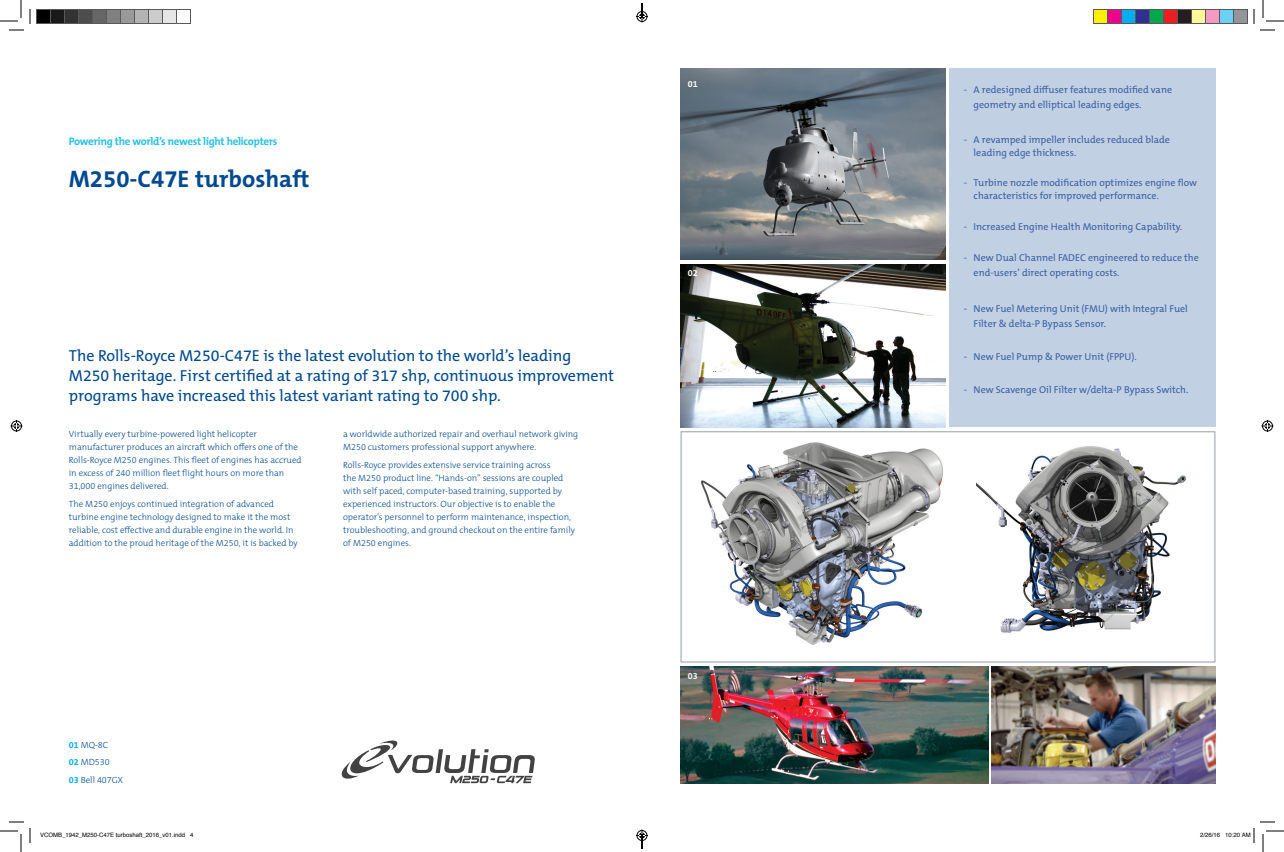
<style>
.page{position:relative;width:1284px;height:852px;background:#fff}
.page>*{position:absolute;margin:0;border:0;box-sizing:border-box;transform-origin:0 0}
.t1{font:700 24px "The Mix B W7";color:#014990}
.t2{font:16px/20px "The Mix B W5 Plain";color:#014990}
.t3{font:700 11px "The Mix B W7";letter-spacing:-.03em;color:#27c1e4}
.t4{font:10px/14.5px "The Mix B W5 Plain";color:#3961a1}
.t5{font:300 9px/13px "The Mix B W3";color:#014990}
.t6{font:700 9px "The Mix B W7";color:#fff}
.t7{font:6px "Helvetica";color:#000}
.s1{font-family:"The Mix B W7";font-weight:700;color:#00aedc}
</style>
<div class="page">
<img style="left:976px;top:435px;width:240px;height:216px">
<div style="left:681px;top:432px;width:534px;height:230px;border:1px solid #94a0a9"></div>
<img style="left:681px;top:69px;width:264px;height:191px">
<img style="left:991px;top:666px;width:224px;height:117px">
<div style="left:949px;top:69px;width:266px;height:358px;background:#c2d0e4"></div>
<img style="left:681px;top:666px;width:307px;height:117px">
<img style="left:681px;top:264px;width:264px;height:164px">
<img style="left:701px;top:442px;width:243px;height:203px">
<svg style="left:342px;top:740px;width:193px;height:43px"></svg>
<svg style="left:0;top:0;width:31px;height:31px"></svg>
<svg style="left:0;top:821px;width:31px;height:31px"></svg>
<svg style="left:1253px;top:0;width:31px;height:31px"></svg>
<svg style="left:10px;top:420px;width:12px;height:12px"></svg>
<svg style="left:1262px;top:420px;width:12px;height:12px"></svg>
<div style="left:36px;top:10px;width:14px;height:14px;background:#000"></div>
<div style="left:36px;top:9px;width:15px;height:15px;border:1px solid #595959"></div>
<div style="left:50px;top:10px;width:14px;height:14px;background:#1a1a1a"></div>
<div style="left:50px;top:9px;width:15px;height:15px;border:1px solid #595959"></div>
<div style="left:64px;top:10px;width:14px;height:14px;background:#333"></div>
<div style="left:64px;top:9px;width:15px;height:15px;border:1px solid #595959"></div>
<div style="left:78px;top:10px;width:14px;height:14px;background:#4d4d4d"></div>
<div style="left:78px;top:9px;width:15px;height:15px;border:1px solid #595959"></div>
<div style="left:92px;top:10px;width:14px;height:14px;background:#666"></div>
<div style="left:92px;top:9px;width:15px;height:15px;border:1px solid #595959"></div>
<div style="left:106px;top:10px;width:14px;height:14px;background:#808080"></div>
<div style="left:106px;top:9px;width:15px;height:15px;border:1px solid #595959"></div>
<div style="left:120px;top:10px;width:14px;height:14px;background:#999"></div>
<div style="left:120px;top:9px;width:15px;height:15px;border:1px solid #595959"></div>
<div style="left:134px;top:10px;width:14px;height:14px;background:#b3b3b3"></div>
<div style="left:134px;top:9px;width:15px;height:15px;border:1px solid #595959"></div>
<div style="left:148px;top:10px;width:14px;height:14px;background:#ccc"></div>
<div style="left:148px;top:9px;width:15px;height:15px;border:1px solid #595959"></div>
<div style="left:162px;top:10px;width:14px;height:14px;background:#e6e6e6"></div>
<div style="left:162px;top:9px;width:15px;height:15px;border:1px solid #595959"></div>
<div style="left:176px;top:9px;width:15px;height:15px;border:1px solid #595959"></div>
<div style="left:1094px;top:10px;width:14px;height:14px;background:#fff101"></div>
<div style="left:1093px;top:9px;width:15px;height:15px;border:1px solid #595959"></div>
<div style="left:1108px;top:10px;width:14px;height:14px;background:#ed028c"></div>
<div style="left:1107px;top:9px;width:15px;height:15px;border:1px solid #595959"></div>
<div style="left:1122px;top:10px;width:14px;height:14px;background:#00aeef"></div>
<div style="left:1121px;top:9px;width:15px;height:15px;border:1px solid #595959"></div>
<div style="left:1136px;top:10px;width:14px;height:14px;background:#2e3092"></div>
<div style="left:1135px;top:9px;width:15px;height:15px;border:1px solid #595959"></div>
<div style="left:1150px;top:10px;width:14px;height:14px;background:#00a54f"></div>
<div style="left:1149px;top:9px;width:15px;height:15px;border:1px solid #595959"></div>
<div style="left:1164px;top:10px;width:14px;height:14px;background:#ee1d23"></div>
<div style="left:1163px;top:9px;width:15px;height:15px;border:1px solid #595959"></div>
<div style="left:1178px;top:10px;width:14px;height:14px;background:#231f20"></div>
<div style="left:1177px;top:9px;width:15px;height:15px;border:1px solid #595959"></div>
<div style="left:1192px;top:10px;width:14px;height:14px;background:#fff79a"></div>
<div style="left:1191px;top:9px;width:15px;height:15px;border:1px solid #595959"></div>
<div style="left:1206px;top:10px;width:14px;height:14px;background:#f499c2"></div>
<div style="left:1205px;top:9px;width:15px;height:15px;border:1px solid #595959"></div>
<div style="left:1220px;top:10px;width:14px;height:14px;background:#6bcff6"></div>
<div style="left:1219px;top:9px;width:15px;height:15px;border:1px solid #595959"></div>
<div style="left:1234px;top:10px;width:14px;height:14px;background:#939598"></div>
<div style="left:1233px;top:9px;width:15px;height:15px;border:1px solid #595959"></div>
<svg style="left:1253px;top:821px;width:31px;height:31px"></svg>
<svg style="left:636px;top:3px;width:12px;height:19px"></svg>
<svg style="left:636px;top:830px;width:12px;height:19px"></svg>
<p class="t3" style="left:69px;top:134px;width:210px">Powering the world’s newest light helicopters</p>
<h1 class="t1" style="left:69px;top:164px;width:242px">M250-C47E turboshaft</h1>
<h2 class="t2" style="left:69px;top:346px;width:547px">The Rolls-Royce M250-C47E is the latest evolution to the world’s leading<br>M250 heritage. First certified at a rating of 317 shp, continuous improvement programs have increased this latest variant rating to 700 shp.</h2>
<p class="t5" style="left:69px;top:427px;width:234px">Virtually every turbine-powered light helicopter manufacturer produces an aircraft which offers one of the Rolls-Royce M250 engines. This fleet of engines has accrued in excess of 240 million fleet flight hours on more than 31,000 engines delivered.</p>
<p class="t5" style="left:69px;top:498px;width:230px">The M250 enjoys continued integration of advanced turbine engine technology designed to make it the most reliable, cost effective and durable engine in the world. In addition to the proud heritage of the M250, it is backed by</p>
<p class="t5" style="left:343px;top:427px;width:237px">a worldwide authorized repair and overhaul network giving<br>M250 customers professional support anywhere.</p>
<p class="t5" style="left:343px;top:459px;width:233px">Rolls-Royce provides extensive service training across<br>the M250 product line. “Hands-on” sessions are coupled with self paced, computer-based training, supported by experienced instructors. Our objective is to enable the operator’s personnel to perform maintenance, inspection, troubleshooting, and ground checkout on the entire family of M250 engines.</p>
<p class="t5" style="left:69px;top:736px;width:56px;line-height:17.6px"><span class="s1">01</span> MQ-8C<br><span class="s1">02</span> MD530<br><span class="s1">03</span> Bell 407GX</p>
<p class="t6" style="left:688px;top:78px;width:11px">01</p>
<p class="t6" style="left:688px;top:267px;width:11px">02</p>
<p class="t6" style="left:688px;top:670px;width:11px">03</p>
<p class="t4" style="left:974px;top:83px;width:200px;text-indent:-10px">- A redesigned diffuser features modified vane geometry and elliptical leading edges.</p>
<p class="t4" style="left:974px;top:133px;width:198px;line-height:13px;text-indent:-10px">- A revamped impeller includes reduced blade leading edge thickness.</p>
<p class="t4" style="left:974px;top:176px;width:225px;line-height:13.5px;text-indent:-10px">- Turbine nozzle modification optimizes engine flow characteristics for improved performance.</p>
<p class="t4" style="left:964px;top:220px;width:220px">- Increased Engine Health Monitoring Capability.</p>
<p class="t4" style="left:974px;top:251px;width:227px;text-indent:-10px">- New Dual Channel FADEC engineered to reduce the end-users’ direct operating costs.</p>
<p class="t4" style="left:974px;top:301px;width:216px;line-height:15px;text-indent:-10px">- New Fuel Metering Unit (FMU) with Integral Fuel<br>Filter &amp; delta-P Bypass Sensor.</p>
<p class="t4" style="left:964px;top:349px;width:175px">- New Fuel Pump &amp; Power Unit (FPPU).</p>
<p class="t4" style="left:964px;top:382px;width:226px">- New Scavenge Oil Filter w/delta-P Bypass Switch.</p>
<p class="t7" style="left:40px;top:830px;width:155px">VCOMB_1942_M250-C47E turboshaft_2016_v01.indd 4</p>
<p class="t7" style="left:1200px;top:830px;width:52px">2/26/16 10:20 AM</p>
</div>
